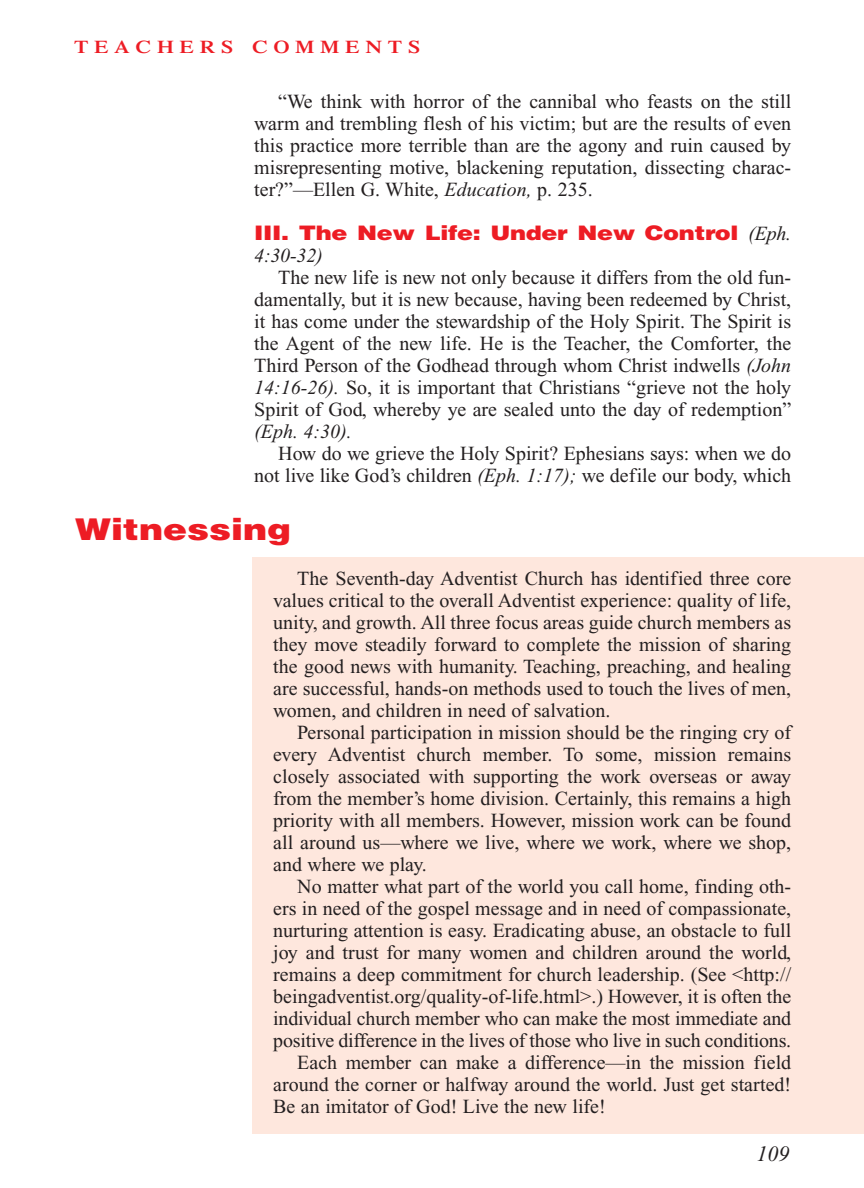
<style>
.page{position:relative;width:864px;height:1188px;background:#fff}
.page>*{position:absolute;margin:0;border:0;box-sizing:border-box;transform-origin:0 0}
.t1{font:900 30px "Helvetica";color:#ed1c24;scale:1.2 1}
.t2{font:italic 22px "Times New Roman";color:#231f20}
.t3{font:20px/22px "Times New Roman";color:#231f20;text-align:justify}
.t4{font:900 20px "Helvetica";letter-spacing:-.015em;color:#ed1c24;scale:1.2 1}
.t5{font:italic 20px "Times New Roman";color:#231f20}
.t6{font:600 18px "Times";letter-spacing:.265em;color:#ed1c24;scale:1.2 1}
.s1{font-style:italic}
.s2{font-family:"Times New Roman";font-weight:400;font-style:italic;color:#231f20}
</style>
<div class="page">
<div style="left:252px;top:557px;width:612px;height:576px;background:#fee7dd"></div>
<p class="t6" style="left:74px;top:40px;width:290px">TEACHERS COMMENTS</p>
<p class="t3" style="left:254px;top:92px;width:539px;text-indent:24px">“We think with horror of the cannibal who feasts on the still warm and trembling flesh of his victim; but are the results of even this practice more terrible than are the agony and ruin caused by misrepresenting motive, blackening reputation, dissecting charac&shy;ter?”—Ellen G. White, <span class="s1">Education,</span> p. 235.</p>
<p class="t4" style="left:254px;top:226px;width:449px">III. The New Life: Under New Control <span class="s2">(Eph.</span></p>
<p class="t5" style="left:254px;top:248px;width:70px">4:30-32)</p>
<p class="t3" style="left:254px;top:268px;width:539px;text-indent:24px">The new life is new not only because it differs from the old fun&shy;damentally, but it is new because, having been redeemed by Christ, it has come under the stewardship of the Holy Spirit. The Spirit is the Agent of the new life. He is the Teacher, the Comforter, the Third Person of the Godhead through whom Christ indwells <span class="s1">(John 14:16-26).</span> So, it is important that Christians “grieve not the holy Spirit of God, whereby ye are sealed unto the day of redemption”</p>
<p class="t5" style="left:254px;top:424px;width:99px">(Eph. 4:30).</p>
<p class="t3" style="left:254px;top:444px;width:539px;text-align:right">How do we grieve the Holy Spirit? Ephesians says: when we do not live like God’s children <span class="s1">(Eph. 1:17);</span> we defile our body, which</p>
<h1 class="t1" style="left:75px;top:519px;width:181px">Witnessing</h1>
<p class="t3" style="left:273px;top:569px;width:520px;text-indent:24px">The Seventh-day Adventist Church has identified three core values critical to the overall Adventist experience: quality of life, unity, and growth. All three focus areas guide church members as they move steadily forward to complete the mission of sharing the good news with humanity. Teaching, preaching, and healing are successful, hands-on methods used to touch the lives of men, women, and children in need of salvation.</p>
<p class="t3" style="left:273px;top:723px;width:520px;text-indent:24px">Personal participation in mission should be the ringing cry of every Adventist church member. To some, mission remains closely associated with supporting the work overseas or away from the member’s home division. Certainly, this remains a high priority with all members. However, mission work can be found all around us—where we live, where we work, where we shop, and where we play.</p>
<p class="t3" style="left:297px;top:877px;width:496px">No matter what part of the world you call home, finding oth-</p>
<p class="t3" style="left:273px;top:899px;width:519px">ers in need of the gospel message and in need of compassionate,</p>
<p class="t3" style="left:273px;top:921px;width:520px">nurturing attention is easy. Eradicating abuse, an obstacle to full</p>
<p class="t3" style="left:273px;top:943px;width:519px">joy and trust for many women and children around the world,</p>
<p class="t3" style="left:273px;top:965px;width:520px">remains a deep commitment for church leadership. (See &lt;http://</p>
<p class="t3" style="left:273px;top:987px;width:519px">beingadventist.org/quality-of-life.html&gt;.) However, it is often the</p>
<p class="t3" style="left:273px;top:1009px;width:519px">individual church member who can make the most immediate and</p>
<p class="t3" style="left:273px;top:1031px;width:520px">positive difference in the lives of those who live in such conditions.</p>
<p class="t3" style="left:297px;top:1053px;width:496px">Each member can make a difference—in the mission field</p>
<p class="t3" style="left:273px;top:1075px;width:520px">around the corner or halfway around the world. Just get started!</p>
<p class="t3" style="left:273px;top:1097px;width:334px">Be an imitator of God! Live the new life!</p>
<p class="t2" style="left:756px;top:1146px;width:34px">109</p>
</div>
